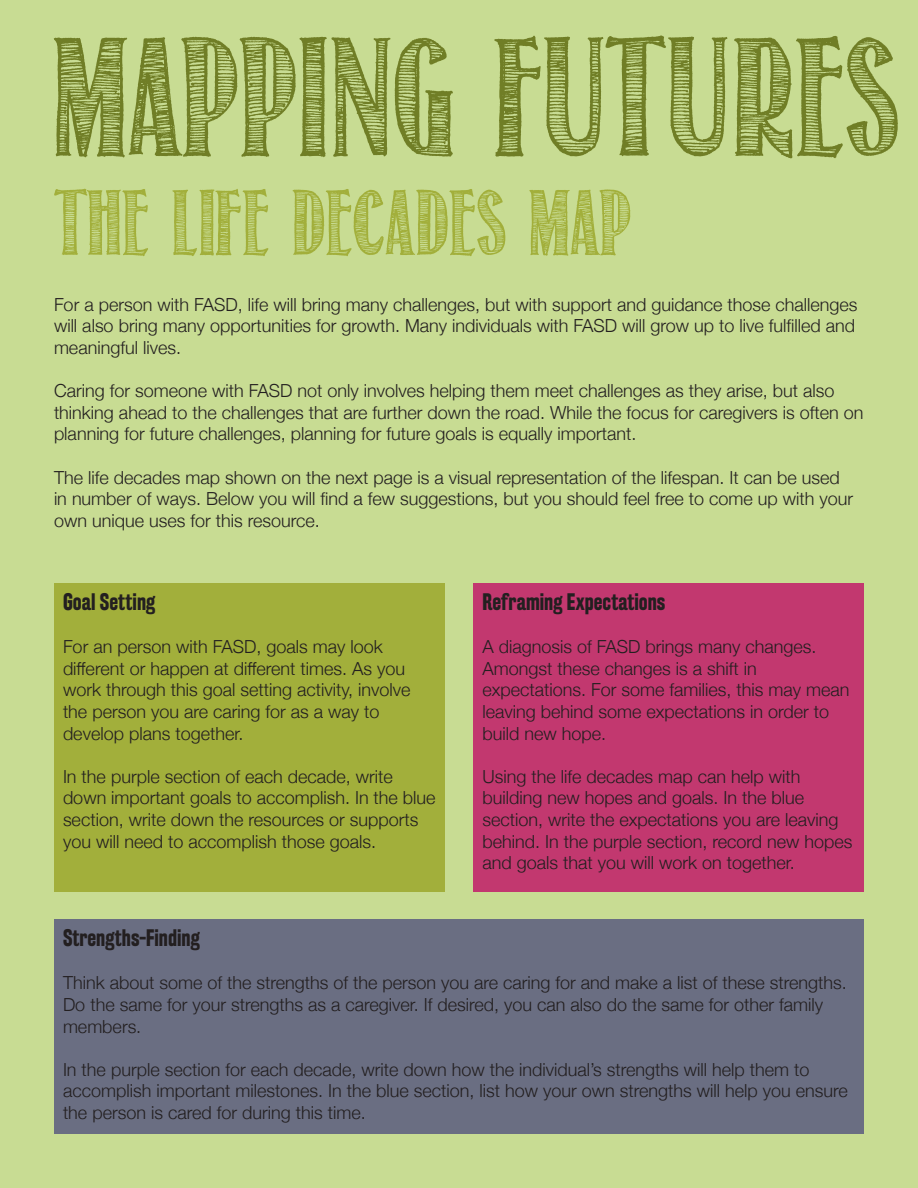
<style>
.page{position:relative;width:918px;height:1188px;background:#c8dc93}
.page>*{position:absolute;margin:0;border:0;box-sizing:border-box;transform-origin:0 0}
.t1{font:150px "Return To Sender";color:#707e26}
.t2{font:82.5px "Return To Sender";color:#a2af3b}
.t3{font:700 21px "Rakesly Rg";color:#231f20}
.t4{font:300 18px/21.6px "Helvetica Neue";color:#231f20}
</style>
<div class="page">
<div style="left:54px;top:920px;width:810px;height:214px;background:#6a6e82"></div>
<div style="left:54px;top:584px;width:391px;height:308px;background:#a2af3b"></div>
<div style="left:473px;top:584px;width:391px;height:308px;background:#c2386f"></div>
<p class="t1" style="left:54px;top:16px;width:849px">MAPPING FUTURES</p>
<p class="t2" style="left:54px;top:178px;width:580px">THE LIFE DECADES MAP</p>
<p class="t4" style="left:54px;top:293px;width:805px">For a person with FASD, life will bring many challenges, but with support and guidance those challenges will also bring many opportunities for growth. Many individuals with FASD will grow up to live fulfilled and meaningful lives.</p>
<p class="t4" style="left:54px;top:379px;width:811px">Caring for someone with FASD not only involves helping them meet challenges as they arise, but also thinking ahead to the challenges that are further down the road. While the focus for caregivers is often on planning for future challenges, planning for future goals is equally important.</p>
<p class="t4" style="left:54px;top:465px;width:801px">The life decades map shown on the next page is a visual representation of the lifespan. It can be used in number of ways. Below you will find a few suggestions, but you should feel free to come up with your own unique uses for this resource.</p>
<p class="t3" style="left:63px;top:589px;width:94px">Goal Setting</p>
<p class="t4" style="left:63px;top:635px;width:349px">For an person with FASD, goals may look different or happen at different times. As you work through this goal setting activity, involve the person you are caring for as a way to develop plans together.</p>
<p class="t4" style="left:63px;top:764px;width:374px">In the purple section of each decade, write down important goals to accomplish. In the blue section, write down the resources or supports you will need to accomplish those goals.</p>
<p class="t3" style="left:482px;top:589px;width:185px">Reframing Expectations</p>
<p class="t4" style="left:482px;top:635px;width:369px">A diagnosis of FASD brings many changes.<br>Amongst these changes is a shift in expectations. For some families, this may mean leaving behind some expectations in order to build new hope.</p>
<p class="t4" style="left:482px;top:764px;width:372px">Using the life decades map can help with building new hopes and goals. In the blue section, write the expectations you are leaving behind. In the purple section, record new hopes and goals that you will work on together.</p>
<p class="t3" style="left:63px;top:925px;width:138px">Strengths-Finding</p>
<p class="t4" style="left:63px;top:971px;width:785px">Think about some of the strengths of the person you are caring for and make a list of these strengths.<br>Do the same for your strengths as a caregiver. If desired, you can also do the same for other family members.</p>
<p class="t4" style="left:63px;top:1058px;width:786px">In the purple section for each decade, write down how the individual’s strengths will help them to accomplish important milestones. In the blue section, list how your own strengths will help you ensure the person is cared for during this time.</p>
</div>
